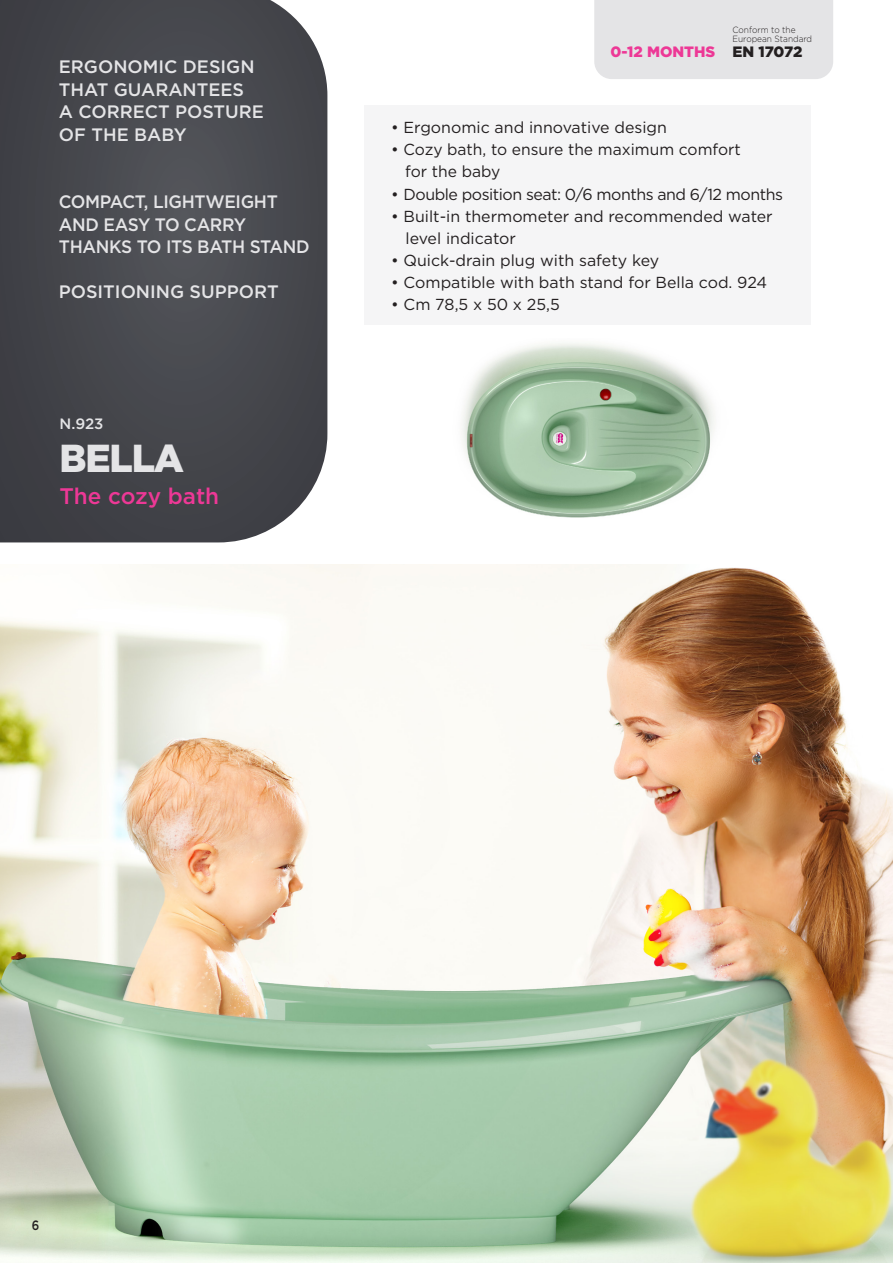
<style>
.page{position:relative;width:893px;height:1263px;background:#fff}
.page>*{position:absolute;margin:0;border:0;box-sizing:border-box;transform-origin:0 0}
.t1{font:900 39px "Gotham HTF";letter-spacing:-.03em;color:#e4e4e6}
.t2{font:500 22.5px "Gotham HTF";letter-spacing:-.005em;color:#ed3896}
.t3{font:500 18px "Gotham HTF";color:#e4e4e6}
.t4{font:500 18px/22.5px "Gotham HTF";letter-spacing:-.02em;color:#e4e4e6;scale:.96 1}
.t5{font:15.9px/22px "Gotham HTF";color:#231f20}
.t6{font:15.9px "Gotham HTF";letter-spacing:-.03em;color:#231f20}
.t7{font:900 15px "Gotham HTF";color:#ed3896}
.t8{font:900 15px "Gotham HTF";letter-spacing:-.015em;color:#231f20}
.t9{font:500 15px "Gotham HTF";color:#e4e4e6}
.t10{font:500 13.5px "Gotham HTF";color:#231f20;scale:.85 1}
.t11{font:300 9px "Gotham HTF";color:#231f20;scale:.93 1}
</style>
<div class="page">
<svg style="left:0;top:0;width:327px;height:542px;background:#494a50"></svg>
<div style="left:364px;top:106px;width:447px;height:219px;background:#f1f1f3"></div>
<img style="left:0;top:564px;width:893px;height:699px">
<img style="left:462px;top:343px;width:252px;height:175px">
<div style="left:594px;top:0;width:239px;height:79px;background:#e4e4e6"></div>
<p class="t3" style="left:59px;top:56px;width:197px">ERGONOMIC DESIGN</p>
<p class="t3" style="left:59px;top:79px;width:187px">THAT GUARANTEES</p>
<p class="t3" style="left:59px;top:101px;width:207px">A CORRECT POSTURE</p>
<p class="t3" style="left:59px;top:124px;width:129px">OF THE BABY</p>
<p class="t4" style="left:59px;top:190px;width:230px">COMPACT, LIGHTWEIGHT</p>
<p class="t4" style="left:59px;top:213px;width:263px">AND EASY TO CARRY<br>THANKS TO ITS BATH STAND</p>
<p class="t3" style="left:59px;top:281px;width:221px">POSITIONING SUPPORT</p>
<p class="t9" style="left:60px;top:415px;width:46px">N.923</p>
<p class="t1" style="left:60px;top:435px;width:126px">BELLA</p>
<p class="t2" style="left:60px;top:483px;width:161px">The cozy bath</p>
<p class="t7" style="left:610px;top:43px;width:106px">0-12 MONTHS</p>
<p class="t11" style="left:732px;top:24px;width:69px">Conform to the</p>
<p class="t11" style="left:732px;top:33px;width:87px">European Standard</p>
<p class="t8" style="left:732px;top:43px;width:72px">EN 17072</p>
<p class="t5" style="left:391px;top:116px;width:277px">• Ergonomic and innovative design</p>
<p class="t5" style="left:391px;top:138px;width:351px">• Cozy bath, to ensure the maximum comfort</p>
<p class="t5" style="left:405px;top:161px;width:97px">for the baby</p>
<p class="t6" style="left:391px;top:185px;width:393px">• Double position seat: 0/6 months and 6/12 months</p>
<p class="t5" style="left:406px;top:205px;width:369px;text-indent:-14px">• Built-in thermometer and recommended water level indicator</p>
<p class="t5" style="left:391px;top:249px;width:269px">• Quick-drain plug with safety key</p>
<p class="t5" style="left:391px;top:271px;width:378px">• Compatible with bath stand for Bella cod. 924</p>
<p class="t5" style="left:391px;top:293px;width:170px">• Cm 78,5 x 50 x 25,5</p>
<p class="t10" style="left:32px;top:1217px;width:10px">6</p>
</div>
